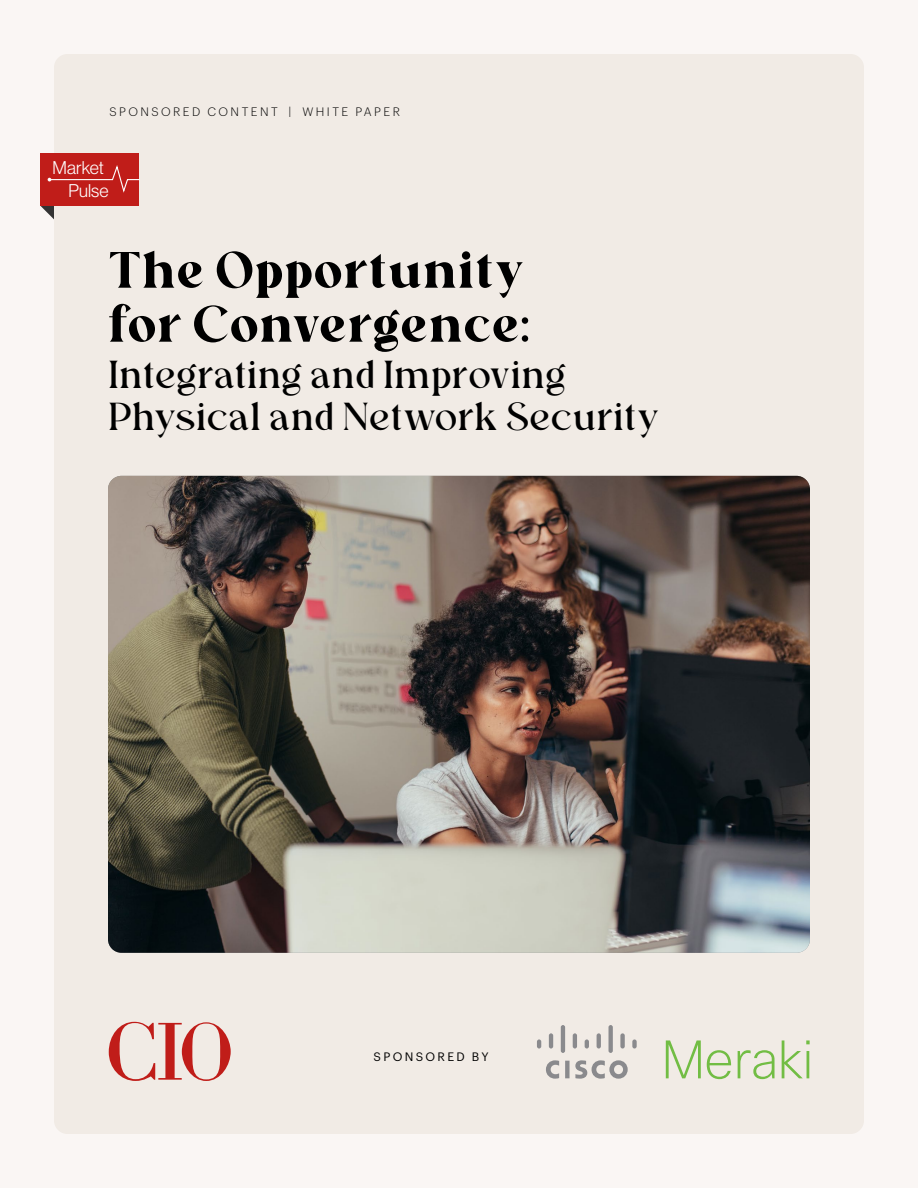
<style>
.page{position:relative;width:918px;height:1188px;background:#faf6f4}
.page>*{position:absolute;margin:0;border:0;box-sizing:border-box;transform-origin:0 0}
.t1{font:700 51px/54px "Regis";color:#000}
.t2{font:39px/42px "Regis";color:#000}
.t3{font:18px/22.5px "N Haas Grotesk DS Pro 45 Lt";letter-spacing:.005em;color:#fff;text-align:right}
.t4{font:300 12px "Graphik";letter-spacing:.205em;color:#000}
.t5{font:12px "Graphik";letter-spacing:.195em;color:#000}
</style>
<div class="page">
<div style="left:54px;top:54px;width:810px;height:1080px;background:#f1ebe5;border-radius:14px"></div>
<img style="left:108px;top:476px;width:702px;height:477px">
<svg style="left:666px;top:1040px;width:144px;height:39px"></svg>
<svg style="left:537px;top:1025px;width:100px;height:54px"></svg>
<svg style="left:109px;top:1022px;width:122px;height:59px"></svg>
<svg style="left:40px;top:206px;width:14px;height:13px"></svg>
<div style="left:40px;top:153px;width:100px;height:53px;background:#c01d19"></div>
<svg style="left:48px;top:163px;width:92px;height:32px"></svg>
<p class="t4" style="left:110px;top:102px;width:292px">SPONSORED CONTENT | WHITE PAPER</p>
<p class="t3" style="left:52px;top:157px;width:58px">Market<br>Pulse</p>
<p class="t1" style="left:108px;top:243px;width:423px">The Opportunity for Convergence:</p>
<p class="t2" style="left:108px;top:354px;width:553px">Integrating and Improving<br>Physical and Network Security</p>
<p class="t5" style="left:374px;top:1048px;width:117px">SPONSORED BY</p>
</div>
